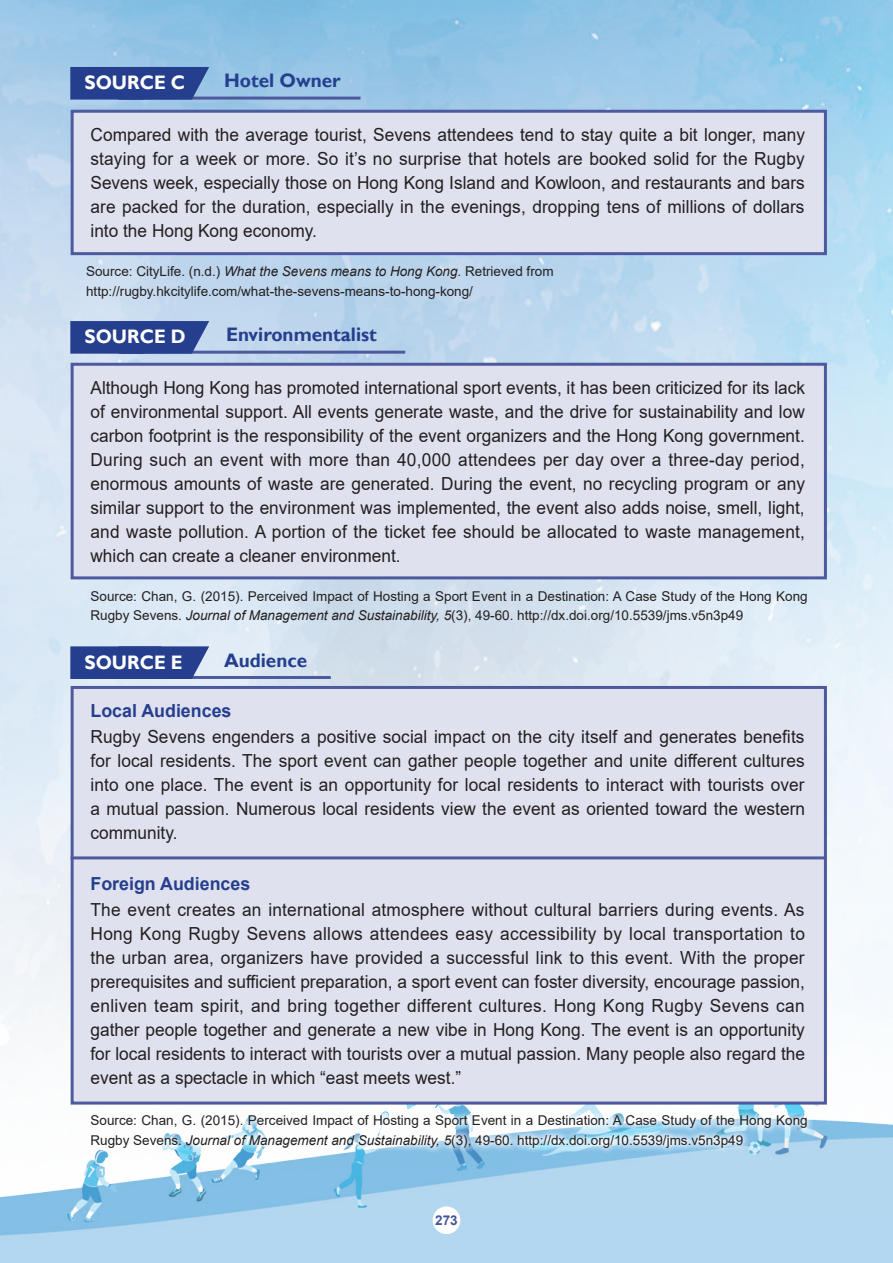
<style>
.page{position:relative;width:893px;height:1263px;background:#fff}
.page>*{position:absolute;margin:0;border:0;box-sizing:border-box;transform-origin:0 0}
.t1{font:700 19.5px "Gill Sans";color:#253f8e}
.t2{font:700 19.5px "Gill Sans";color:#fff;scale:.95 1}
.t3{font:18px/24px "Arial";color:#231f20;text-align:justify;scale:.96 1}
.t4{font:700 18px "Arial";color:#253f8e}
.t5{font:13.5px/19.5px "Arial";color:#231f20}
.t6{font:700 13.5px "Arial";color:#43549a}
.s1{font-style:italic}
</style>
<div class="page">
<img style="left:0;top:0;width:893px;height:1263px">
<div style="left:433px;top:1206px;width:27px;height:28px;background:#fff;border-radius:50%"></div>
<hr style="left:121px;top:351px;width:284px;height:3px;background:#4d5a9e">
<hr style="left:121px;top:676px;width:210px;height:3px;background:#4d5a9e">
<svg style="left:70px;top:321px;width:139px;height:33px;background:#2f4893"></svg>
<svg style="left:70px;top:646px;width:139px;height:33px;background:#304994"></svg>
<hr style="left:121px;top:97px;width:240px;height:3px;background:#4d5a9e">
<svg style="left:70px;top:67px;width:139px;height:33px;background:#2c4793"></svg>
<div style="left:71px;top:110px;width:756px;height:145px;background:#e0e1ee;border:3px solid #4d5a9e"></div>
<div style="left:71px;top:363px;width:756px;height:216px;background:#e0e1ee;border:3px solid #4d5a9e"></div>
<div style="left:71px;top:686px;width:756px;height:418px;background:#e0e1ee;border:3px solid #4d5a9e"></div>
<hr style="left:71px;top:856px;width:756px;height:3px;background:#4d5a9e">
<svg style="left:84px;top:1108px;width:731px;height:47px"></svg>
<p class="t2" style="left:85px;top:71px;width:107px">SOURCE C</p>
<p class="t1" style="left:224px;top:69px;width:118px">Hotel Owner</p>
<p class="t3" style="left:91px;top:122px;width:746px">Compared with the average tourist, Sevens attendees tend to stay quite a bit longer, many staying for a week or more. So it’s no surprise that hotels are booked solid for the Rugby Sevens week, especially those on Hong Kong Island and Kowloon, and restaurants and bars are packed for the duration, especially in the evenings, dropping tens of millions of dollars into the Hong Kong economy.</p>
<p class="t5" style="left:86px;top:262px;width:469px">Source: CityLife. (n.d.) <span class="s1">What the Sevens means to Hong Kong</span>. Retrieved from http://rugby.hkcitylife.com/what-the-sevens-means-to-hong-kong/</p>
<p class="t2" style="left:85px;top:325px;width:108px">SOURCE D</p>
<p class="t1" style="left:226px;top:323px;width:152px">Environmentalist</p>
<p class="t3" style="left:91px;top:375px;width:746px">Although Hong Kong has promoted international sport events, it has been criticized for its lack of environmental support. All events generate waste, and the drive for sustainability and low carbon footprint is the responsibility of the event organizers and the Hong Kong government.<br>During such an event with more than 40,000 attendees per day over a three-day period, enormous amounts of waste are generated. During the event, no recycling program or any similar support to the environment was implemented, the event also adds noise, smell, light, and waste pollution. A portion of the ticket fee should be allocated to waste management, which can create a cleaner environment.</p>
<p class="t5" style="left:91px;top:586px;width:719px">Source: Chan, G. (2015). Perceived Impact of Hosting a Sport Event in a Destination: A Case Study of the Hong Kong<br>Rugby Sevens. <span class="s1">Journal of Management and Sustainability, 5</span>(3), 49-60. http://dx.doi.org/10.5539/jms.v5n3p49</p>
<p class="t2" style="left:85px;top:650px;width:105px">SOURCE E</p>
<p class="t1" style="left:224px;top:648px;width:85px">Audience</p>
<p class="t4" style="left:91px;top:698px;width:142px">Local Audiences</p>
<p class="t3" style="left:91px;top:724px;width:746px">Rugby Sevens engenders a positive social impact on the city itself and generates benefits for local residents. The sport event can gather people together and unite different cultures into one place. The event is an opportunity for local residents to interact with tourists over a mutual passion. Numerous local residents view the event as oriented toward the western community.</p>
<p class="t4" style="left:91px;top:871px;width:161px">Foreign Audiences</p>
<p class="t3" style="left:91px;top:897px;width:746px">The event creates an international atmosphere without cultural barriers during events. As Hong Kong Rugby Sevens allows attendees easy accessibility by local transportation to the urban area, organizers have provided a successful link to this event. With the proper prerequisites and sufficient preparation, a sport event can foster diversity, encourage passion, enliven team spirit, and bring together different cultures. Hong Kong Rugby Sevens can gather people together and generate a new vibe in Hong Kong. The event is an opportunity for local residents to interact with tourists over a mutual passion. Many people also regard the event as a spectacle in which “east meets west.”</p>
<p class="t5" style="left:91px;top:1111px;width:719px">Source: Chan, G. (2015). Perceived Impact of Hosting a Sport Event in a Destination: A Case Study of the Hong Kong<br>Rugby Sevens. <span class="s1">Journal of Management and Sustainability, 5</span>(3), 49-60. http://dx.doi.org/10.5539/jms.v5n3p49</p>
<p class="t6" style="left:435px;top:1210px;width:24px">273</p>
</div>
